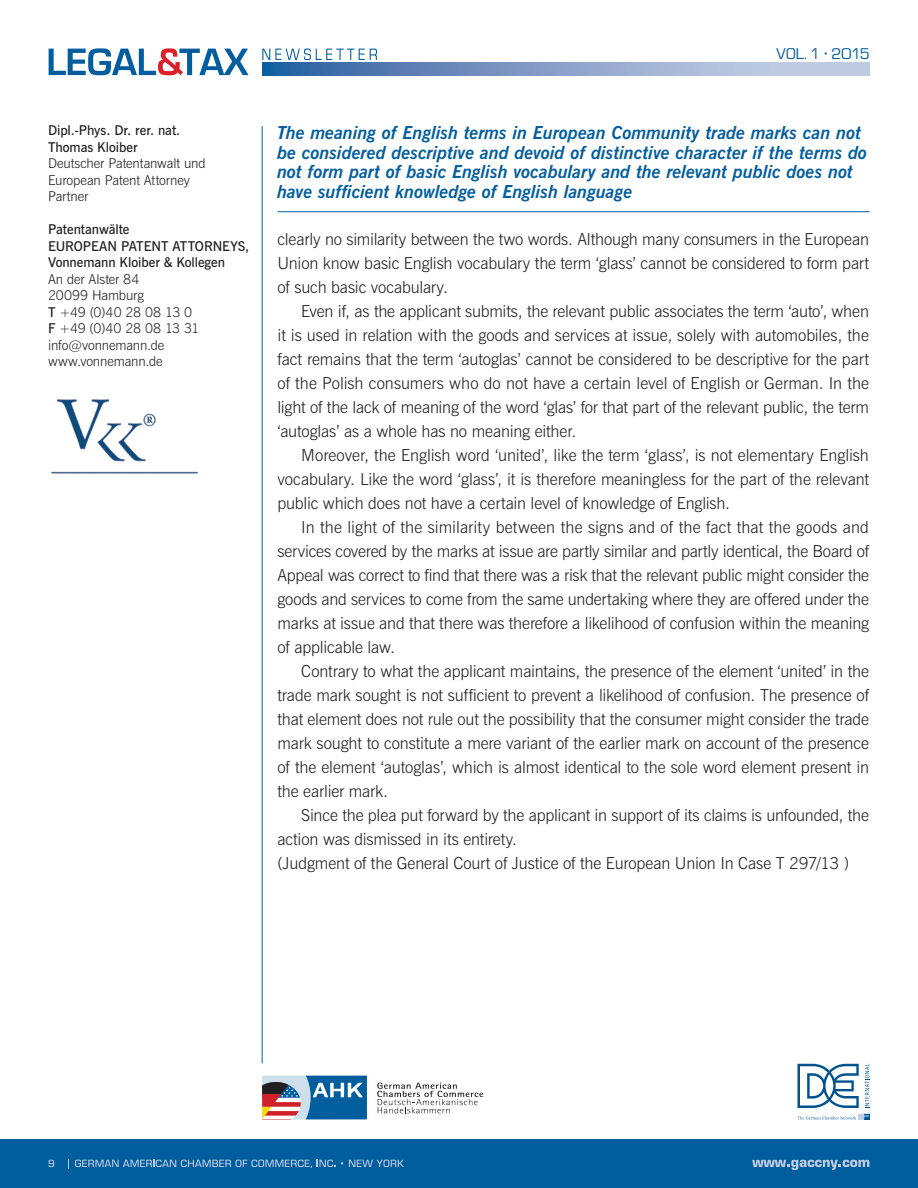
<style>
.page{position:relative;width:918px;height:1188px;background:#fff}
.page>*{position:absolute;margin:0;border:0;box-sizing:border-box;transform-origin:0 0}
.Article_Headline_2nd{font:italic 700 18px/19.5px "News Gothic BT";color:#055e9e}
.Article_Copy{font:300 16.5px/24px "News Gothic BT";letter-spacing:-.01em;color:#231f20;text-align:justify}
.t1{font:16.2px "Eurostile Rmn";color:#055e9e}
.Speaker___Contact{font:300 13.5px/16.5px "News Gothic BT";letter-spacing:-.005em;color:#231f20}
.Speaker___Contact-2{font:600 13.5px/16.5px "News Gothic BT";letter-spacing:-.005em;color:#231f20}
.Speaker___Contact-3{font:300 13.5px "News Gothic BT";letter-spacing:-.03em;color:#231f20}
.t2{font:10.8px "Eurostile Mdm";color:#becbe3}
.s1{font-weight:600}
</style>
<div class="page">
<div style="left:0;top:1139px;width:918px;height:49px;background:#005e9f"></div>
<svg style="left:75px;top:1160px;width:260px;height:8px"></svg>
<svg style="left:349px;top:1160px;width:55px;height:7px"></svg>
<svg style="left:752px;top:1160px;width:117px;height:10px"></svg>
<svg style="left:377px;top:1083px;width:106px;height:30px"></svg>
<svg style="left:262px;top:1076px;width:105px;height:44px;background:#6585a6"></svg>
<svg style="left:797px;top:1064px;width:72px;height:56px"></svg>
<svg style="left:262px;top:63px;width:607px;height:12px;background:#849ec7"></svg>
<svg style="left:262px;top:48px;width:115px;height:12px"></svg>
<svg style="left:49px;top:48px;width:200px;height:27px"></svg>
<hr style="left:262px;top:126px;width:1px;height:937px;background:#055e9e">
<hr style="left:277px;top:211px;width:593px;height:1px;background:#055e9e">
<img style="left:51px;top:399px;width:148px;height:75px">
<p class="Speaker___Contact-2" style="left:48px;top:122px;width:134px">Dipl.-Phys. Dr. rer. nat.<br>Thomas Kloiber</p>
<p class="Speaker___Contact" style="left:48px;top:155px;width:159px">Deutscher Patentanwalt und<br>European Patent Attorney</p>
<p class="Speaker___Contact" style="left:48px;top:188px;width:42px">Partner</p>
<p class="Speaker___Contact-2" style="left:48px;top:221px;width:83px">Patentanwälte</p>
<p class="Speaker___Contact-2" style="left:48px;top:237px;width:203px">EUROPEAN PATENT ATTORNEYS,</p>
<p class="Speaker___Contact-2" style="left:48px;top:254px;width:179px">Vonnemann Kloiber &amp; Kollegen</p>
<p class="Speaker___Contact" style="left:48px;top:270px;width:93px">An der Alster 84</p>
<p class="Speaker___Contact" style="left:48px;top:287px;width:97px">20099 Hamburg</p>
<p class="Speaker___Contact" style="left:48px;top:303px;width:146px"><span class="s1">T</span> +49 (0)40 28 08 13 0</p>
<p class="Speaker___Contact-3" style="left:48px;top:320px;width:153px"><span class="s1">F</span> +49 (0)40 28 08 13 31</p>
<p class="Speaker___Contact" style="left:48px;top:336px;width:118px">info@vonnemann.de</p>
<p class="Speaker___Contact" style="left:48px;top:353px;width:116px">www.vonnemann.de</p>
<p class="t1" style="left:777px;top:43px;width:95px">VOL. 1 • 2015</p>
<p class="Article_Headline_2nd" style="left:277px;top:123px;width:591px">The meaning of English terms in European Community trade marks can not be considered descriptive and devoid of distinctive character if the terms do not form part of basic English vocabulary and the relevant public does not have sufficient knowledge of English language</p>
<p class="Article_Copy" style="left:277px;top:227px;width:593px">clearly no similarity between the two words. Although many consumers in the European Union know basic English vocabulary the term ‘glass’ cannot be considered to form part of such basic vocabulary.</p>
<p class="Article_Copy" style="left:277px;top:299px;width:593px;text-indent:24px">Even if, as the applicant submits, the relevant public associates the term ‘auto’, when it is used in relation with the goods and services at issue, solely with automobiles, the fact remains that the term ‘autoglas’ cannot be considered to be descriptive for the part of the Polish consumers who do not have a certain level of English or German. In the light of the lack of meaning of the word ‘glas’ for that part of the relevant public, the term ‘autoglas’ as a whole has no meaning either.</p>
<p class="Article_Copy" style="left:277px;top:443px;width:593px;text-indent:24px">Moreover, the English word ‘united’, like the term ‘glass’, is not elementary English vocabulary. Like the word ‘glass’, it is therefore meaningless for the part of the relevant public which does not have a certain level of knowledge of English.</p>
<p class="Article_Copy" style="left:277px;top:515px;width:593px;text-indent:24px">In the light of the similarity between the signs and of the fact that the goods and services covered by the marks at issue are partly similar and partly identical, the Board of Appeal was correct to find that there was a risk that the relevant public might consider the goods and services to come from the same undertaking where they are offered under the marks at issue and that there was therefore a likelihood of confusion within the meaning of applicable law.</p>
<p class="Article_Copy" style="left:277px;top:659px;width:593px;text-indent:24px">Contrary to what the applicant maintains, the presence of the element ‘united’ in the trade mark sought is not sufficient to prevent a likelihood of confusion. The presence of that element does not rule out the possibility that the consumer might consider the trade mark sought to constitute a mere variant of the earlier mark on account of the presence of the element ‘autoglas’, which is almost identical to the sole word element present in the earlier mark.</p>
<p class="Article_Copy" style="left:277px;top:803px;width:593px;text-indent:24px">Since the plea put forward by the applicant in support of its claims is unfounded, the action was dismissed in its entirety.</p>
<p class="Article_Copy" style="left:277px;top:851px;width:573px">(Judgment of the General Court of Justice of the European Union In Case T 297/13 )</p>
<p class="t2" style="left:48px;top:1156px;width:8px">9</p>
</div>
